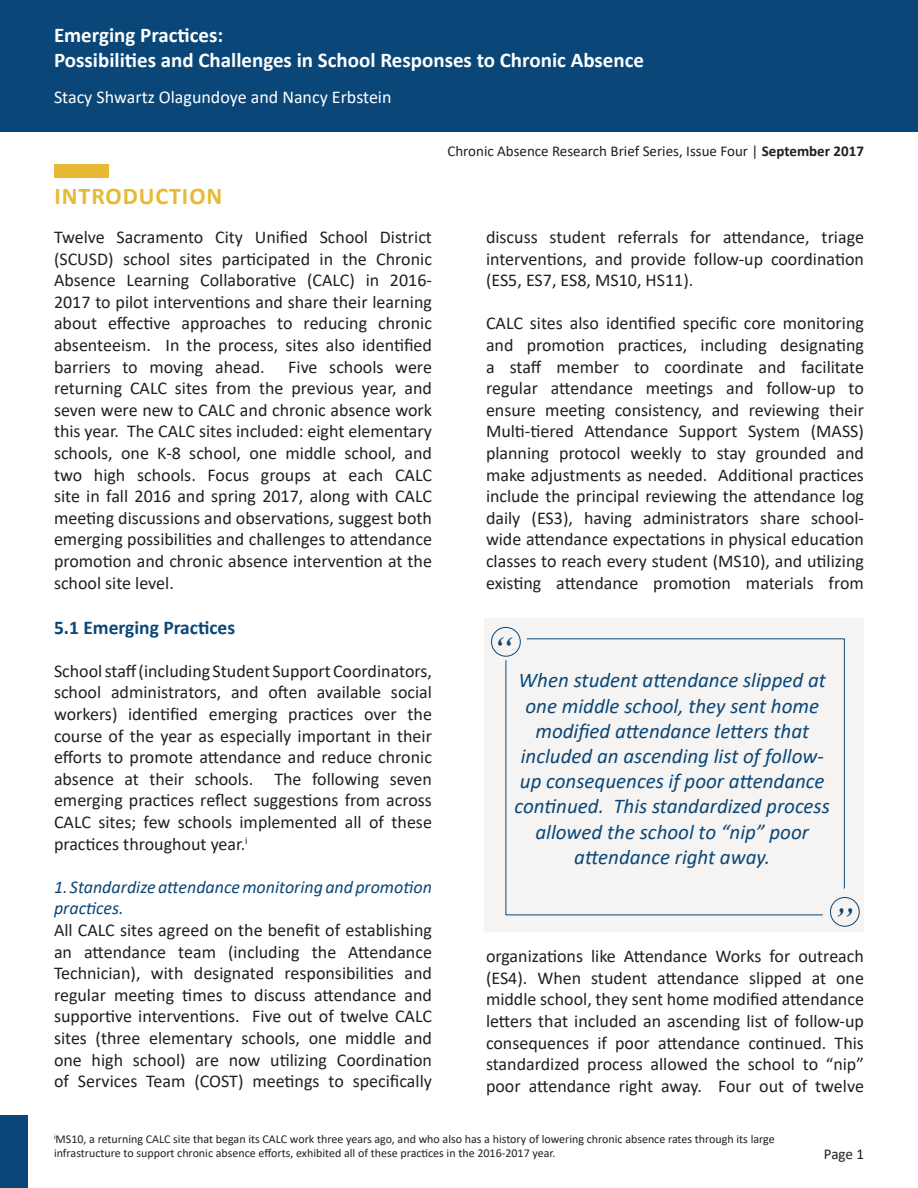
<style>
.page{position:relative;width:918px;height:1188px;background:#fff}
.page>*{position:absolute;margin:0;border:0;box-sizing:border-box;transform-origin:0 0}
.t1{font:italic 39px "Times New Roman";color:#0a4778}
.Introduction_Conclus{font:700 24px "Calibri";letter-spacing:.04em;color:#e7b934}
.Weird_Italic_Box_Tex{font:italic 21px/25.2px "Calibri";color:#0a4778;text-align:center}
.t2{font:700 21px "Calibri";color:#fff}
.Bold_Header{font:700 19.5px "Calibri";color:#0a4778}
.Paragraph_Style_1{font:18px/21.6px "Calibri";color:#231f20;text-align:justify}
.Italic_Header{font:italic 18px/21.6px "Calibri";color:#0a4778}
.t3{font:18px "Calibri";color:#fff}
.Page__s{font:15px "Calibri";color:#231f20}
.Paragraph_Style_1-2{font:12px/14.4px "Calibri";color:#231f20}
.s1{font-weight:700}
</style>
<div class="page">
<div style="left:0;top:0;width:918px;height:132px;background:#0a4778"></div>
<div style="left:54px;top:164px;width:54px;height:14px;background:#e7b934"></div>
<div style="left:0;top:1116px;width:27px;height:72px;background:#0a4778"></div>
<div style="left:485px;top:619px;width:379px;height:313px;background:#f5f4f3"></div>
<div style="left:491px;top:627px;width:30px;height:30px;border:1px solid #0a4778;border-radius:50%"></div>
<div style="left:830px;top:897px;width:30px;height:30px;border:1px solid #0a4778;border-radius:50%"></div>
<hr style="left:527px;top:638px;width:317px;height:1px;background:#0a4778">
<hr style="left:506px;top:915px;width:317px;height:1px;background:#0a4778">
<hr style="left:844px;top:639px;width:1px;height:250px;background:#0a4778">
<hr style="left:506px;top:660px;width:1px;height:255px;background:#0a4778">
<p class="t2" style="left:54px;top:20px;width:171px">Emerging Practices:</p>
<p class="t2" style="left:54px;top:46px;width:592px">Possibilities and Challenges in School Responses to Chronic Absence</p>
<p class="t3" style="left:54px;top:84px;width:339px">Stacy Shwartz Olagundoye and Nancy Erbstein</p>
<p class="Page__s" style="left:447px;top:141px;width:418px">Chronic Absence Research Brief Series, Issue Four | <span class="s1">September 2017</span></p>
<p class="Introduction_Conclus" style="left:54px;top:179px;width:169px">INTRODUCTION</p>
<p class="Paragraph_Style_1" style="left:54px;top:226px;width:380px">Twelve Sacramento City Unified School District (SCUSD) school sites participated in the Chronic Absence Learning Collaborative (CALC) in 2016- 2017 to pilot interventions and share their learning about effective approaches to reducing chronic absenteeism. In the process, sites also identified barriers to moving ahead.</p>
<p class="Paragraph_Style_1" style="left:54px;top:355px;width:380px;text-indent:234px">Five schools were returning CALC sites from the previous year, and seven were new to CALC and chronic absence work this year. The CALC sites included: eight elementary schools, one K-8 school, one middle school, and two high schools. Focus groups at each CALC site in fall 2016 and spring 2017, along with CALC meeting discussions and observations, suggest both emerging possibilities and challenges to attendance promotion and chronic absence intervention at the school site level.</p>
<p class="Bold_Header" style="left:54px;top:613px;width:183px">5.1 Emerging Practices</p>
<p class="Paragraph_Style_1" style="left:54px;top:660px;width:380px">School staff (including Student Support Coordinators, school administrators, and often available social workers) identified emerging practices over the course of the year as especially important in their efforts to promote attendance and reduce chronic absence at their schools. The following seven emerging practices reflect suggestions from across CALC sites; few schools implemented all of these practices throughout year.<sup>i</sup></p>
<p class="Italic_Header" style="left:54px;top:875px;width:379px">1. Standardize attendance monitoring and promotion practices.</p>
<p class="Paragraph_Style_1" style="left:54px;top:919px;width:379px">All CALC sites agreed on the benefit of establishing an attendance team (including the Attendance Technician), with designated responsibilities and regular meeting times to discuss attendance and supportive interventions. Five out of twelve CALC sites (three elementary schools, one middle and one high school) are now utilizing Coordination of Services Team (COST) meetings to specifically</p>
<p class="Paragraph_Style_1" style="left:486px;top:226px;width:380px">discuss student referrals for attendance, triage interventions, and provide follow-up coordination (ES5, ES7, ES8, MS10, HS11).</p>
<p class="Paragraph_Style_1" style="left:486px;top:312px;width:380px">CALC sites also identified specific core monitoring and promotion practices, including designating a staff member to coordinate and facilitate regular attendance meetings and follow-up to ensure meeting consistency, and reviewing their Multi-tiered Attendance Support System (MASS) planning protocol weekly to stay grounded and make adjustments as needed. Additional practices include the principal reviewing the attendance log daily (ES3), having administrators share school&shy;wide attendance expectations in physical education classes to reach every student (MS10), and utilizing existing attendance promotion materials from</p>
<h1 class="t1" style="left:491px;top:624px;width:23px">“</h1>
<p class="Weird_Italic_Box_Tex" style="left:515px;top:667px;width:317px">When student attendance slipped at one middle school, they sent home modified attendance letters that included an ascending list of follow&shy;up consequences if poor attendance continued. This standardized process allowed the school to “nip” poor attendance right away.</p>
<h1 class="t1" style="left:831px;top:895px;width:23px">”</h1>
<p class="Paragraph_Style_1" style="left:486px;top:945px;width:380px">organizations like Attendance Works for outreach (ES4). When student attendance slipped at one middle school, they sent home modified attendance letters that included an ascending list of follow-up consequences if poor attendance continued. This standardized process allowed the school to “nip” poor attendance right away. Four out of twelve</p>
<p class="Paragraph_Style_1-2" style="left:54px;top:1132px;width:722px"><sup>i</sup>MS10, a returning CALC site that began its CALC work three years ago, and who also has a history of lowering chronic absence rates through its large infrastructure to support chronic absence efforts, exhibited all of these practices in the 2016-2017 year.</p>
<p class="Page__s" style="left:824px;top:1143px;width:42px">Page 1</p>
</div>
